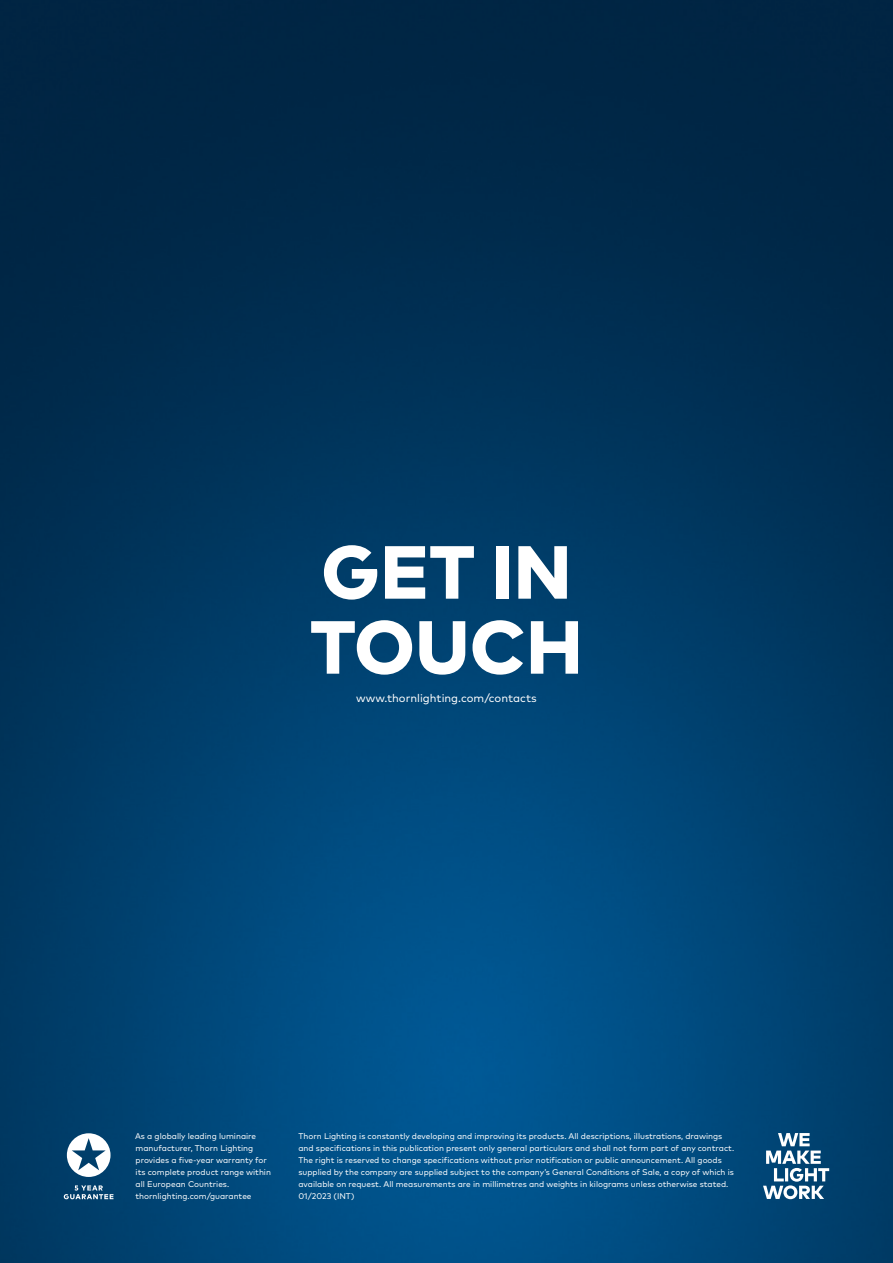
<style>
.page{position:relative;width:893px;height:1263px;background:#fff}
.page>*{position:absolute;margin:0;border:0;box-sizing:border-box;transform-origin:0 0}
.t1{font:800 75px/75px "Mark Pro";letter-spacing:.005em;color:#fff}
.t2{font:11.25px "Mark Pro";color:#fff}
.t3{font:8.25px/12px "Mark Pro";color:#fff}
</style>
<div class="page">
<img style="left:0;top:0;width:893px;height:1263px">
<svg style="left:763px;top:1133px;width:66px;height:66px"></svg>
<svg style="left:67px;top:1133px;width:44px;height:44px"></svg>
<svg style="left:64px;top:1185px;width:49px;height:14px"></svg>
<h1 class="t1" style="left:310px;top:528px;width:274px">GET IN<br>TOUCH</h1>
<h2 class="t2" style="left:356px;top:690px;width:182px">www.thornlighting.com/contacts</h2>
<p class="t3" style="left:135px;top:1130px;width:137px">As a globally leading luminaire manufacturer, Thorn Lighting provides a five-year warranty for its complete product range within all European Countries. thornlighting.com/guarantee</p>
<p class="t3" style="left:298px;top:1129px;width:437px">Thorn Lighting is constantly developing and improving its products. All descriptions, illustrations, drawings and specifications in this publication present only general particulars and shall not form part of any contract.<br>The right is reserved to change specifications without prior notification or public announcement. All goods supplied by the company are supplied subject to the company’s General Conditions of Sale, a copy of which is available on request. All measurements are in millimetres and weights in kilograms unless otherwise stated.<br>01/2023 (INT)</p>
</div>
